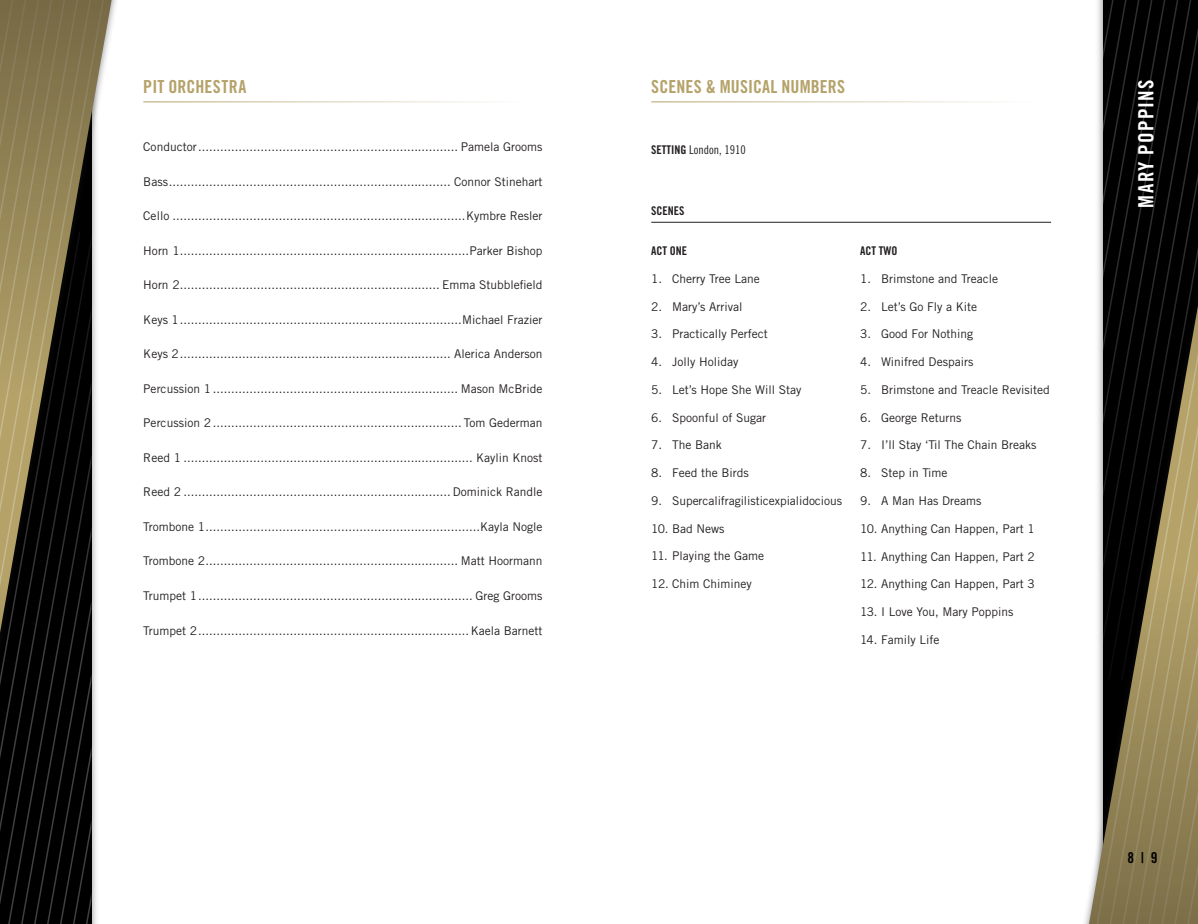
<style>
.page{position:relative;width:1198px;height:924px;background:#fff}
.page>*{position:absolute;margin:0;border:0;box-sizing:border-box;transform-origin:0 0}
.t1{font:21px "Trade Gothic LT Std Bd Cn 20";letter-spacing:.06em;color:#fff}
.t2{font:18px "Trade Gothic LT Std Bd Cn 20";letter-spacing:.005em;color:#b4a269}
.t3{font:15px "Trade Gothic LT Std Bd Cn 20";color:#000}
.t4{font:12px "Trade Gothic LT Std";color:#231f20}
.t5{font:12px "Trade Gothic LT Std Cn 18";color:#231f20}
.t6{font:12px "Trade Gothic LT Std Bd Cn 20";color:#231f20}
.s1{font-family:"Trade Gothic LT Std Bd Cn 20"}
</style>
<div class="page">
<div style="left:0;top:0;width:121px;height:924px;background:#231f20;opacity:.5"></div>
<svg style="left:91px;top:412px;width:23px;height:281px"></svg>
<svg style="left:91px;top:412px;width:15px;height:234px"></svg>
<svg style="left:91px;top:0;width:23px;height:412px"></svg>
<hr style="left:651px;top:222px;width:399px;height:1px;background:#231f20">
<hr style="left:651px;top:101px;width:399px;height:1px;background:#b4a269">
<hr style="left:143px;top:101px;width:400px;height:1px;background:#b4a269">
<svg style="left:0;top:0;width:91px;height:924px;background:#443d2a"></svg>
<svg style="left:1084px;top:0;width:114px;height:924px;background:#5c5748"></svg>
<h2 class="t2" style="left:143px;top:76px;width:104px">PIT ORCHESTRA</h2>
<p class="t4" style="left:143px;top:140px;width:401px">Conductor....................................................................... Pamela Grooms</p>
<p class="t4" style="left:143px;top:174px;width:401px">Bass............................................................................. Connor Stinehart</p>
<p class="t4" style="left:143px;top:209px;width:401px">Cello ................................................................................Kymbre Resler</p>
<p class="t4" style="left:143px;top:243px;width:401px">Horn 1...............................................................................Parker Bishop</p>
<p class="t4" style="left:143px;top:278px;width:401px">Horn 2....................................................................... Emma Stubblefield</p>
<p class="t4" style="left:143px;top:312px;width:401px">Keys 1.............................................................................Michael Frazier</p>
<p class="t4" style="left:143px;top:347px;width:401px">Keys 2.......................................................................... Alerica Anderson</p>
<p class="t4" style="left:143px;top:381px;width:401px">Percussion 1 ................................................................... Mason McBride</p>
<p class="t4" style="left:143px;top:416px;width:401px">Percussion 2 .................................................................... Tom Gederman</p>
<p class="t4" style="left:143px;top:450px;width:401px">Reed 1 ............................................................................... Kaylin Knost</p>
<p class="t4" style="left:143px;top:485px;width:400px">Reed 2 ......................................................................... Dominick Randle</p>
<p class="t4" style="left:143px;top:519px;width:401px">Trombone 1...........................................................................Kayla Nogle</p>
<p class="t4" style="left:143px;top:554px;width:401px">Trombone 2..................................................................... Matt Hoormann</p>
<p class="t4" style="left:143px;top:588px;width:401px">Trumpet 1........................................................................... Greg Grooms</p>
<p class="t4" style="left:143px;top:623px;width:401px">Trumpet 2..........................................................................Kaela Barnett</p>
<h2 class="t2" style="left:651px;top:76px;width:195px">SCENES &amp; MUSICAL NUMBERS</h2>
<p class="t5" style="left:651px;top:142px;width:96px"><span class="s1">SETTING</span> London, 1910</p>
<p class="t6" style="left:651px;top:204px;width:35px">SCENES</p>
<p class="t6" style="left:651px;top:243px;width:37px">ACT ONE</p>
<p class="t4" style="left:651px;top:271px;width:110px">1. Cherry Tree Lane</p>
<p class="t4" style="left:651px;top:299px;width:93px">2. Mary’s Arrival</p>
<p class="t4" style="left:651px;top:327px;width:118px">3. Practically Perfect</p>
<p class="t4" style="left:651px;top:354px;width:89px">4. Jolly Holiday</p>
<p class="t4" style="left:651px;top:382px;width:152px">5. Let’s Hope She Will Stay</p>
<p class="t4" style="left:651px;top:410px;width:116px">6. Spoonful of Sugar</p>
<p class="t4" style="left:651px;top:438px;width:72px">7. The Bank</p>
<p class="t4" style="left:651px;top:465px;width:99px">8. Feed the Birds</p>
<p class="t4" style="left:651px;top:493px;width:192px">9. Supercalifragilisticexpialidocious</p>
<p class="t4" style="left:651px;top:521px;width:75px">10. Bad News</p>
<p class="t4" style="left:651px;top:549px;width:114px">11. Playing the Game</p>
<p class="t4" style="left:651px;top:576px;width:102px">12. Chim Chiminey</p>
<p class="t6" style="left:860px;top:243px;width:39px">ACT TWO</p>
<p class="t4" style="left:860px;top:271px;width:139px">1. Brimstone and Treacle</p>
<p class="t4" style="left:860px;top:299px;width:118px">2. Let’s Go Fly a Kite</p>
<p class="t4" style="left:860px;top:327px;width:115px">3. Good For Nothing</p>
<p class="t4" style="left:860px;top:355px;width:115px">4. Winifred Despairs</p>
<p class="t4" style="left:860px;top:382px;width:191px">5. Brimstone and Treacle Revisited</p>
<p class="t4" style="left:860px;top:410px;width:103px">6. George Returns</p>
<p class="t4" style="left:860px;top:438px;width:178px">7. I’ll Stay ‘Til The Chain Breaks</p>
<p class="t4" style="left:860px;top:466px;width:89px">8. Step in Time</p>
<p class="t4" style="left:860px;top:493px;width:123px">9. A Man Has Dreams</p>
<p class="t4" style="left:860px;top:521px;width:176px">10. Anything Can Happen, Part 1</p>
<p class="t4" style="left:860px;top:549px;width:176px">11. Anything Can Happen, Part 2</p>
<p class="t4" style="left:860px;top:577px;width:176px">12. Anything Can Happen, Part 3</p>
<p class="t4" style="left:860px;top:604px;width:155px">13. I Love You, Mary Poppins</p>
<p class="t4" style="left:860px;top:632px;width:81px">14. Family Life</p>
<h1 class="t1" style="left:1132px;top:208px;width:129px;rotate:-90deg">MARY POPPINS</h1>
<p class="t3" style="left:1127px;top:848px;width:31px">8 | 9</p>
</div>
